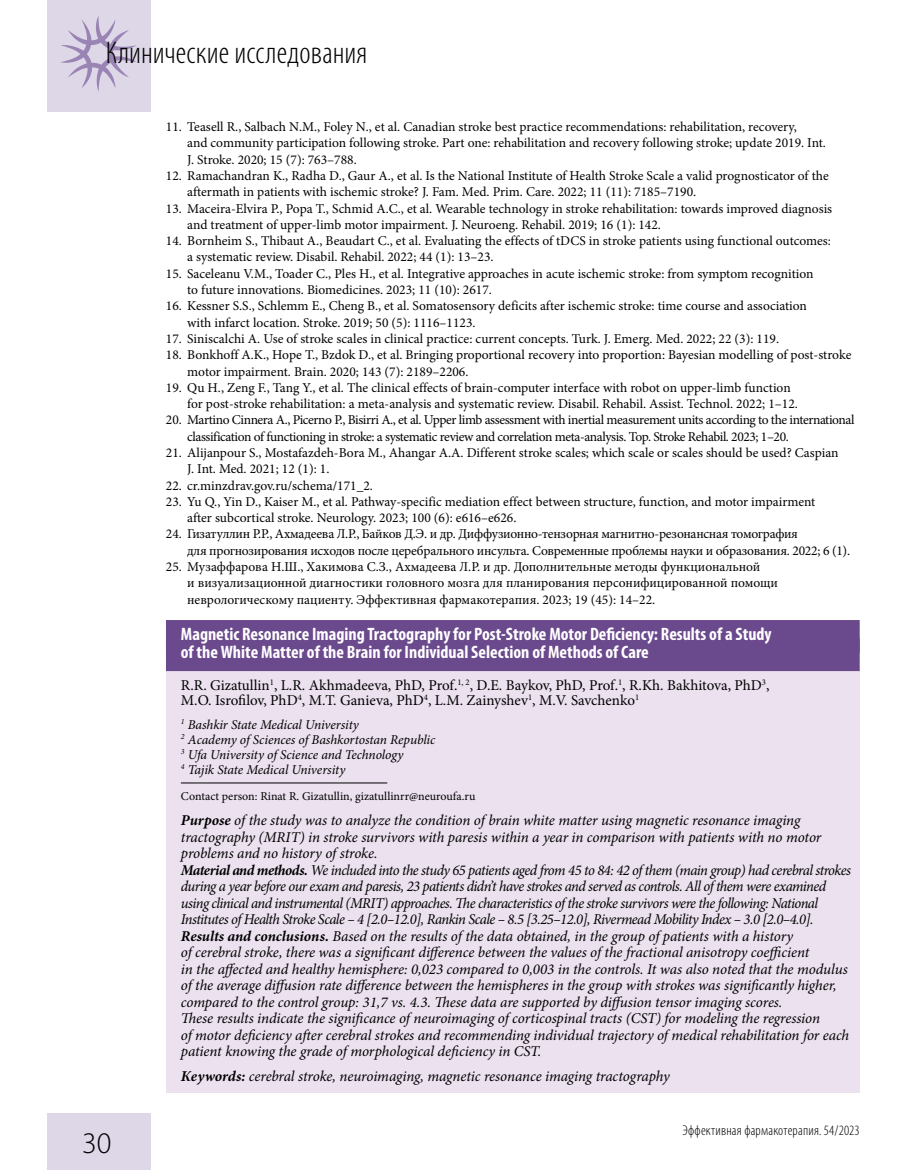
<style>
.page{position:relative;width:915px;height:1170px;background:#fff}
.page>*{position:absolute;margin:0;border:0;box-sizing:border-box;transform-origin:0 0}
.t1{font:300 condensed 31.5px "Myriad Pro";color:#000}
.t2{font:300 30px "Myriad Pro";color:#000}
.t3{font:700 condensed 18px/18px "Myriad Pro";color:#fff}
.t4{font:italic 15px/16.5px "Minion Pro";letter-spacing:-.01em;color:#000}
.t5{font:15px/15px "Minion Pro";color:#000}
.t6{font:300 condensed 14.25px "Myriad Pro";letter-spacing:.015em;color:#000}
.t7{font:13.5px/16.4px "Minion Pro";letter-spacing:-.005em;color:#000}
.t8{font:13.5px/16.4px "Minion Pro";letter-spacing:-.03em;color:#000}
.t9{font:italic 13.5px/15px "Minion Pro";letter-spacing:-.01em;color:#000}
.t10{font:12px "Minion Pro";color:#000}
.s1{font-weight:700}
</style>
<div class="page">
<div style="left:47px;top:1113px;width:103px;height:56px;background:#ddd7e8"></div>
<div style="left:47px;top:0;width:103px;height:111px;background:#ddd7e8"></div>
<svg style="left:61px;top:16px;width:75px;height:76px"></svg>
<div style="left:166px;top:620px;width:693px;height:471px;background:#ebe1ef"></div>
<div style="left:166px;top:620px;width:693px;height:33px;background:#6b498d"></div>
<div style="left:166px;top:638px;width:693px;height:33px;background:#6b498d"></div>
<hr style="left:181px;top:782px;width:206px;height:1px;background:#000">
<h1 class="t1" style="left:106px;top:34px;width:263px">Клинические исследования</h1>
<p class="t7" style="left:187px;top:119px;width:640px;text-indent:-21px">11. Teasell R., Salbach N.M., Foley N., et al. Canadian stroke best practice recommendations: rehabilitation, recovery,<br>and community participation following stroke. Part one: rehabilitation and recovery following stroke; update 2019. Int.<br>J. Stroke. 2020; 15 (7): 763–788.</p>
<p class="t7" style="left:187px;top:168px;width:642px;text-indent:-21px">12. Ramachandran K., Radha D., Gaur A., et al. Is the National Institute of Health Stroke Scale a valid prognosticator of the aftermath in patients with ischemic stroke? J. Fam. Med. Prim. Care. 2022; 11 (11): 7185–7190.</p>
<p class="t7" style="left:187px;top:200px;width:646px;text-indent:-21px">13. Maceira-Elvira P., Popa T., Schmid A.C., et al. Wearable technology in stroke rehabilitation: towards improved diagnosis and treatment of upper-limb motor impairment. J. Neuroeng. Rehabil. 2019; 16 (1): 142.</p>
<p class="t7" style="left:187px;top:233px;width:645px;text-indent:-21px">14. Bornheim S., Thibaut A., Beaudart C., et al. Evaluating the effects of tDCS in stroke patients using functional outcomes: a systematic review. Disabil. Rehabil. 2022; 44 (1): 13–23.</p>
<p class="t7" style="left:187px;top:265px;width:627px;text-indent:-21px">15. Saceleanu V.M., Toader C., Ples H., et al. Integrative approaches in acute ischemic stroke: from symptom recognition to future innovations. Biomedicines. 2023; 11 (10): 2617.</p>
<p class="t7" style="left:187px;top:298px;width:621px;text-indent:-21px">16. Kessner S.S., Schlemm E., Cheng B., et al. Somatosensory deficits after ischemic stroke: time course and association with infarct location. Stroke. 2019; 50 (5): 1116–1123.</p>
<p class="t7" style="left:166px;top:330px;width:614px">17. Siniscalchi A. Use of stroke scales in clinical practice: current concepts. Turk. J. Emerg. Med. 2022; 22 (3): 119.</p>
<p class="t7" style="left:187px;top:347px;width:665px;text-indent:-21px">18. Bonkhoff A.K., Hope T., Bzdok D., et al. Bringing proportional recovery into proportion: Bayesian modelling of post-stroke motor impairment. Brain. 2020; 143 (7): 2189–2206.</p>
<p class="t7" style="left:187px;top:379px;width:612px;text-indent:-21px">19. Qu H., Zeng F., Tang Y., et al. The clinical effects of brain-computer interface with robot on upper-limb function for post-stroke rehabilitation: a meta-analysis and systematic review. Disabil. Rehabil. Assist. Technol. 2022; 1–12.</p>
<p class="t8" style="left:187px;top:412px;width:668px;text-indent:-21px">20. Martino Cinnera A., Picerno P., Bisirri A., et al. Upper limb assessment with inertial measurement units according to the international classification of functioning in stroke: a systematic review and correlation meta-analysis. Top. Stroke Rehabil. 2023; 1–20.</p>
<p class="t7" style="left:187px;top:444px;width:652px;text-indent:-21px">21. Alijanpour S., Mostafazdeh-Bora M., Ahangar A.A. Different stroke scales; which scale or scales should be used? Caspian<br>J. Int. Med. 2021; 12 (1): 1.</p>
<p class="t7" style="left:166px;top:477px;width:208px">22. cr.minzdrav.gov.ru/schema/171_2.</p>
<p class="t7" style="left:187px;top:493px;width:629px;text-indent:-21px">23. Yu Q., Yin D., Kaiser M., et al. Pathway-specific mediation effect between structure, function, and motor impairment after subcortical stroke. Neurology. 2023; 100 (6): e616–e626.</p>
<p class="t7" style="left:187px;top:526px;width:664px;text-indent:-21px">24. Гизатуллин Р.Р., Ахмадеева Л.Р., Байков Д.Э. и др. Диффузионно-тензорная магнитно-резонансная томография<br>для прогнозирования исходов после церебрального инсульта. Современные проблемы науки и образования. 2022; 6 (1).</p>
<p class="t7" style="left:187px;top:558px;width:592px;text-indent:-21px">25. Музаффарова Н.Ш., Хакимова С.З., Ахмадеева Л.Р. и др. Дополнительные методы функциональной<br>и визуализационной диагностики головного мозга для планирования персонифицированной помощи неврологическому пациенту. Эффективная фармакотерапия. 2023; 19 (45): 14–22.</p>
<h2 class="t2" style="left:82px;top:1126px;width:31px">30</h2>
<h3 class="t3" style="left:181px;top:625px;width:592px">Magnetic Resonance Imaging Tractography for Post-Stroke Motor Deficiency: Results of a Study of the White Matter of the Brain for Individual Selection of Methods of Care</h3>
<p class="t5" style="left:181px;top:678px;width:590px">R.R. Gizatullin<sup>1</sup>, L.R. Akhmadeeva, PhD, Prof.<sup>1,</sup> <sup>2</sup>, D.E. Baykov, PhD, Prof.<sup>1</sup>, R.Kh. Bakhitova, PhD<sup>3</sup>,<br>M.O. Isrofilov, PhD<sup>4</sup>, M.T. Ganieva, PhD<sup>4</sup>, L.M. Zainyshev<sup>1</sup>, M.V. Savchenko<sup>1</sup></p>
<p class="t9" style="left:181px;top:717px;width:256px"><sup>1</sup> Bashkir State Medical University<br><sup>2</sup> Аcademy of Sciences of Bashkortostan Republic <sup>3</sup> Ufa University of Science and Technology<br><sup>4</sup> Tajik State Medical University</p>
<p class="t10" style="left:181px;top:788px;width:296px">Contact person: Rinat R. Gizatullin, gizatullinrr@neuroufa.ru</p>
<p class="t4" style="left:181px;top:812px;width:671px"><span class="s1">Purpose</span> of the study was to analyze the condition of brain white matter using magnetic resonance imaging tractography (MRIT) in stroke survivors with paresis within a year in comparison with patients with no motor problems and no history of stroke.<br><span class="s1">Material and methods.</span> We included into the study 65 patients aged from 45 tо 84: 42 of them (main group) had cerebral strokes during a year before our exam and paresis, 23 patients didn’t have strokes and served as controls. All of them were examined using clinical and instrumental (MRIT) approaches. The characteristics of the stroke survivors were the following: National Institutes of Health Stroke Scale – 4 [2.0–12.0], Rankin Scale – 8.5 [3.25–12.0], Rivermead Mobility Index – 3.0 [2.0–4.0].<br><span class="s1">Results and conclusions.</span> Based on the results of the data obtained, in the group of patients with a history<br>of cerebral stroke, there was a significant difference between the values of the fractional anisotropy coefficient<br>in the affected and healthy hemisphere: 0,023 compared to 0,003 in the controls. It was also noted that the modulus of the average diffusion rate difference between the hemispheres in the group with strokes was significantly higher, compared to the control group: 31,7 vs. 4.3. These data are supported by diffusion tensor imaging scores.<br>These results indicate the significance of neuroimaging of corticospinal tracts (CST) for modeling the regression<br>of motor deficiency after cerebral strokes and recommending individual trajectory of medical rehabilitation for each patient knowing the grade of morphological deficiency in CST.</p>
<p class="t4" style="left:181px;top:1068px;width:490px"><span class="s1">Кeywords:</span> cerebral stroke, neuroimaging, magnetic resonance imaging tractography</p>
<p class="t6" style="left:682px;top:1121px;width:178px">Эффективная фармакотерапия. 54/2023</p>
</div>
